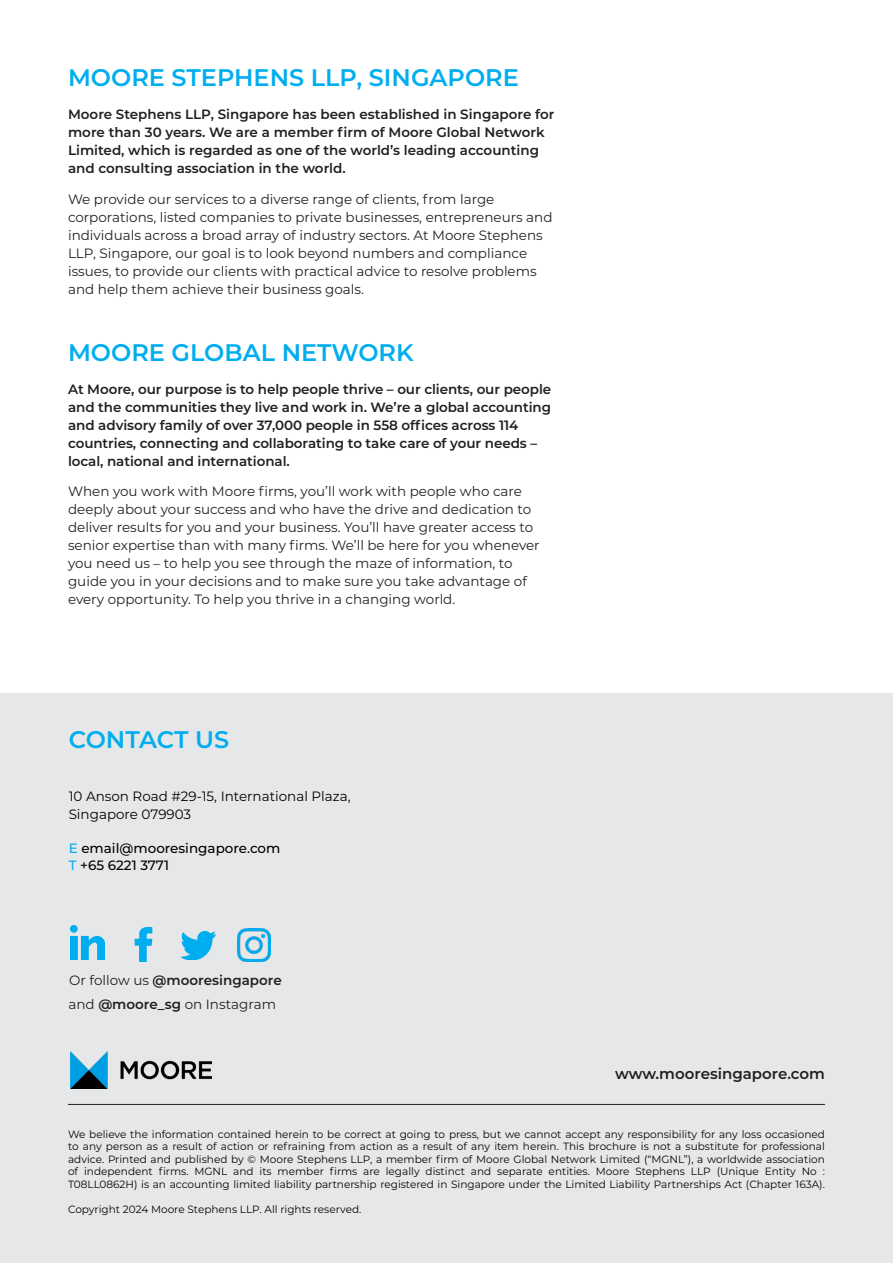
<style>
.page{position:relative;width:893px;height:1263px;background:#fff}
.page>*{position:absolute;margin:0;border:0;box-sizing:border-box;transform-origin:0 0}
.t1{font:600 24px "Montserrat";color:#00aeef}
.t2{font:600 15px "Montserrat";color:#231f20}
.Body{font:13.5px/18px "Montserrat";color:#231f20}
.Body-2{font:600 13.5px/18px "Montserrat";letter-spacing:-.005em;color:#231f20}
.Body-3{font:13.5px "Montserrat";color:#000}
.Body-4{font:500 13.5px "Montserrat";color:#000}
.Body-5{font:10.5px/12.6px "Montserrat";color:#080302;text-align:justify}
.s1{color:#00aeef}
.s2{font-weight:400}
.s3{font-weight:600}
</style>
<div class="page">
<div style="left:0;top:693px;width:893px;height:570px;background:#e6e7e9"></div>
<hr style="left:68px;top:1104px;width:757px;height:1px;background:#231f20">
<img style="left:71px;top:1051px;width:140px;height:37px">
<img style="left:71px;top:926px;width:34px;height:34px">
<img style="left:134px;top:927px;width:19px;height:34px">
<img style="left:182px;top:931px;width:34px;height:28px">
<img style="left:237px;top:928px;width:33px;height:33px">
<h1 class="t1" style="left:68px;top:61px;width:452px">MOORE STEPHENS LLP, SINGAPORE</h1>
<p class="Body-2" style="left:68px;top:105px;width:488px">Moore Stephens LLP, Singapore has been established in Singapore for more than 30 years. We are a member firm of Moore Global Network Limited, which is regarded as one of the world’s leading accounting and consulting association in the world.</p>
<p class="Body" style="left:68px;top:190px;width:486px">We provide our services to a diverse range of clients, from large corporations, listed companies to private businesses, entrepreneurs and individuals across a broad array of industry sectors. At Moore Stephens LLP, Singapore, our goal is to look beyond numbers and compliance issues, to provide our clients with practical advice to resolve problems and help them achieve their business goals.</p>
<h1 class="t1" style="left:68px;top:335px;width:347px">MOORE GLOBAL NETWORK</h1>
<p class="Body-2" style="left:68px;top:379px;width:485px">At Moore, our purpose is to help people thrive – our clients, our people and the communities they live and work in. We’re a global accounting and advisory family of over 37,000 people in 558 offices across 114 countries, connecting and collaborating to take care of your needs – local, national and international.</p>
<p class="Body" style="left:68px;top:482px;width:473px">When you work with Moore firms, you’ll work with people who care deeply about your success and who have the drive and dedication to deliver results for you and your business. You’ll have greater access to senior expertise than with many firms. We’ll be here for you whenever you need us – to help you see through the maze of information, to guide you in your decisions and to make sure you take advantage of every opportunity. To help you thrive in a changing world.</p>
<h1 class="t1" style="left:69px;top:723px;width:162px">CONTACT US</h1>
<p class="Body-3" style="left:69px;top:787px;width:283px">10 Anson Road #29-15, International Plaza,</p>
<p class="Body-3" style="left:69px;top:804px;width:124px">Singapore 079903</p>
<p class="Body-4" style="left:69px;top:839px;width:213px"><span class="s1">E</span> email@mooresingapore.com</p>
<p class="Body-4" style="left:69px;top:856px;width:102px"><span class="s1">T</span> +65 6221 3771</p>
<p class="Body-2" style="left:69px;top:970px;width:214px"><span class="s2">Or follow us</span> @mooresingapore</p>
<p class="Body" style="left:69px;top:995px;width:209px">and <span class="s3">@moore_sg</span> on Instagram</p>
<h3 class="t2" style="left:615px;top:1063px;width:211px">www.mooresingapore.com</h3>
<p class="Body-5" style="left:68px;top:1127px;width:758px">We believe the information contained herein to be correct at going to press, but we cannot accept any responsibility for any loss occasioned to any person as a result of action or refraining from action as a result of any item herein. This brochure is not a substitute for professional advice. Printed and published by © Moore Stephens LLP, a member firm of Moore Global Network Limited (“MGNL”), a worldwide association of independent firms. MGNL and its member firms are legally distinct and separate entities. Moore Stephens LLP (Unique Entity No :<br>T08LL0862H) is an accounting limited liability partnership registered in Singapore under the Limited Liability Partnerships Act (Chapter 163A).</p>
<p class="Body-5" style="left:68px;top:1203px;width:295px">Copyright 2024 Moore Stephens LLP. All rights reserved.</p>
</div>
